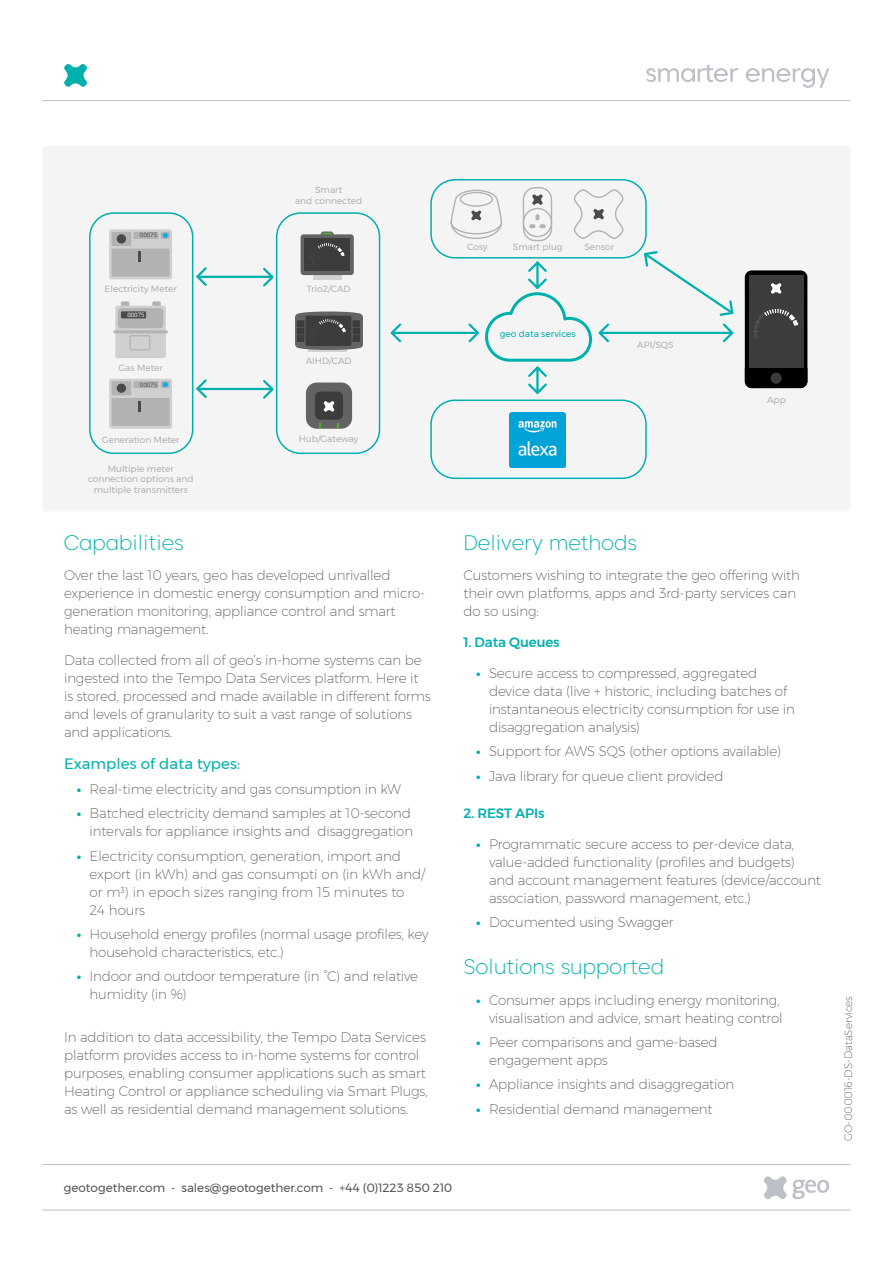
<style>
.page{position:relative;width:893px;height:1263px;background:#fff}
.page>*{position:absolute;margin:0;border:0;box-sizing:border-box;transform-origin:0 0}
.t1{font:200 21px "Caros Soft";color:#00b0ad}
.t2{font:15px "Montserrat";letter-spacing:.005em;color:#00b0ad}
.t3{font:200 13.5px/18px "Montserrat";letter-spacing:-.01em;color:#575756}
.t4{font:500 13.5px "Montserrat";letter-spacing:-.01em;color:#00b0ad}
.t5{font:12px "Montserrat";letter-spacing:-.005em;color:#575756}
.t6{font:200 10.5px "Montserrat";letter-spacing:-.01em;color:#575756}
.t7{font:9px/10.5px "Montserrat";color:#b3b2b2;text-align:center}
.t8{font:9px "Montserrat";color:#00b0ad}
.t9{font:6px "Open Sans";color:#4a4a49}
.t10{font:6px "Open Sans";color:#fff}
.s1{font-weight:700;color:#00b0ad}
</style>
<div class="page">
<div style="left:43px;top:146px;width:807px;height:365px;background:#f4f4f4;border-radius:4px"></div>
<div style="left:306px;top:382px;width:46px;height:47px;background:#646363;border-radius:11px"></div>
<div style="left:315px;top:392px;width:28px;height:28px;background:#3c3c3b;border-radius:5px"></div>
<svg style="left:337px;top:423px;width:2px;height:6px"></svg>
<svg style="left:319px;top:423px;width:2px;height:6px"></svg>
<svg style="left:323px;top:401px;width:12px;height:11px"></svg>
<div style="left:109px;top:229px;width:63px;height:50px;background:#d0d0d0;border-radius:2px"></div>
<div style="left:112px;top:249px;width:58px;height:28px;background:#b3b2b2"></div>
<div style="left:112px;top:232px;width:19px;height:14px;background:#b3b2b2"></div>
<div style="left:161px;top:232px;width:9px;height:7px;background:#b3b2b2"></div>
<div style="left:134px;top:232px;width:25px;height:7px;background:#b3b2b2"></div>
<div style="left:117px;top:234px;width:9px;height:9px;background:#4a4a49;border-radius:50%"></div>
<svg style="left:163px;top:233px;width:5px;height:5px"></svg>
<svg style="left:139px;top:252px;width:2px;height:10px"></svg>
<div style="left:109px;top:379px;width:63px;height:50px;background:#d0d0d0;border-radius:2px"></div>
<div style="left:112px;top:398px;width:58px;height:28px;background:#b3b2b2"></div>
<div style="left:112px;top:381px;width:19px;height:14px;background:#b3b2b2"></div>
<svg style="left:161px;top:381px;width:9px;height:7px"></svg>
<div style="left:134px;top:381px;width:25px;height:7px;background:#b3b2b2"></div>
<div style="left:117px;top:384px;width:9px;height:9px;background:#4a4a49;border-radius:50%"></div>
<svg style="left:163px;top:382px;width:5px;height:5px"></svg>
<svg style="left:139px;top:401px;width:2px;height:10px"></svg>
<div style="left:121px;top:301px;width:8px;height:9px;background:#b3b2b2;border-radius:2px"></div>
<div style="left:152px;top:301px;width:9px;height:9px;background:#b3b2b2;border-radius:2px"></div>
<div style="left:115px;top:306px;width:51px;height:52px;background:#d0d0d0;border-radius:2px"></div>
<div style="left:118px;top:308px;width:45px;height:20px;background:#b3b2b2;border-radius:4px"></div>
<hr style="left:113px;top:330px;width:55px;height:3px;background:#b3b2b2">
<div style="left:121px;top:311px;width:25px;height:7px;background:#4a4a49"></div>
<hr style="left:313px;top:275px;width:28px;height:4px;background:#d0d0d0">
<hr style="left:308px;top:348px;width:39px;height:4px;background:#d0d0d0">
<div style="left:301px;top:234px;width:53px;height:41px;background:#646363;border-radius:3px"></div>
<div style="left:304px;top:238px;width:46px;height:33px;background:#3c3c3b"></div>
<svg style="left:309px;top:231px;width:37px;height:26px"></svg>
<div style="left:745px;top:270px;width:62px;height:118px;background:#000;border-radius:7px"></div>
<svg style="left:745px;top:372px;width:62px;height:16px"></svg>
<div style="left:771px;top:373px;width:11px;height:11px;background:#3c3c3b;border-radius:50%"></div>
<div style="left:749px;top:275px;width:54px;height:93px;background:#3c3c3b"></div>
<div style="left:89px;top:212px;width:104px;height:242px;border:2px solid #00b0ad;border-radius:24px"></div>
<div style="left:276px;top:212px;width:104px;height:242px;border:2px solid #00b0ad;border-radius:24px"></div>
<div style="left:430px;top:179px;width:217px;height:80px;border:2px solid #00b0ad;border-radius:24px"></div>
<div style="left:430px;top:399px;width:217px;height:80px;border:2px solid #00b0ad;border-radius:24px"></div>
<svg style="left:295px;top:311px;width:68px;height:39px;background:#555554"></svg>
<svg style="left:754px;top:309px;width:45px;height:30px"></svg>
<svg style="left:129px;top:335px;width:21px;height:15px"></svg>
<hr style="left:600px;top:332px;width:132px;height:2px;background:#00b0ad">
<hr style="left:197px;top:276px;width:75px;height:2px;background:#00b0ad">
<hr style="left:392px;top:332px;width:86px;height:2px;background:#00b0ad">
<svg style="left:450px;top:187px;width:176px;height:207px"></svg>
<svg style="left:390px;top:323px;width:13px;height:20px"></svg>
<svg style="left:261px;top:266px;width:15px;height:23px"></svg>
<svg style="left:196px;top:267px;width:13px;height:19px"></svg>
<hr style="left:197px;top:388px;width:75px;height:2px;background:#00b0ad">
<svg style="left:261px;top:378px;width:15px;height:23px"></svg>
<svg style="left:196px;top:379px;width:13px;height:19px"></svg>
<svg style="left:642px;top:251px;width:92px;height:92px"></svg>
<svg style="left:771px;top:283px;width:11px;height:11px"></svg>
<img style="left:510px;top:412px;width:56px;height:56px">
<svg style="left:746px;top:68px;width:83px;height:20px"></svg>
<svg style="left:646px;top:65px;width:92px;height:17px"></svg>
<hr style="left:43px;top:100px;width:807px;height:1px;background:#bdc0c7">
<svg style="left:64px;top:64px;width:23px;height:23px"></svg>
<hr style="left:43px;top:1209px;width:807px;height:1px;background:#bdc0c7">
<hr style="left:43px;top:1164px;width:807px;height:1px;background:#bdc0c7">
<svg style="left:764px;top:1176px;width:65px;height:23px"></svg>
<p class="t9" style="left:140px;top:231px;width:19px">00075</p>
<p class="t7" style="left:105px;top:283px;width:74px">Electricity Meter</p>
<p class="t10" style="left:127px;top:311px;width:19px">00075</p>
<p class="t7" style="left:119px;top:362px;width:46px">Gas Meter</p>
<p class="t9" style="left:140px;top:380px;width:19px">00075</p>
<p class="t7" style="left:102px;top:434px;width:79px">Generation Meter</p>
<p class="t7" style="left:88px;top:463px;width:107px">Multiple meter connection options and multiple transmitters</p>
<p class="t7" style="left:295px;top:185px;width:69px">Smart<br>and connected</p>
<p class="t7" style="left:307px;top:283px;width:45px">Trio2/CAD</p>
<p class="t7" style="left:306px;top:355px;width:47px">AIHD/CAD</p>
<p class="t7" style="left:299px;top:433px;width:61px">Hub/Gateway</p>
<h1 class="t1" style="left:64px;top:529px;width:122px">Capabilities</h1>
<p class="t3" style="left:64px;top:566px;width:362px">Over the last 10 years, geo has developed unrivalled experience in domestic energy consumption and micro&shy;generation monitoring, appliance control and smart heating management.</p>
<p class="t3" style="left:64px;top:651px;width:368px">Data collected from all of geo’s in-home systems can be ingested into the Tempo Data Services platform. Here it is stored, processed and made available in different forms and levels of granularity to suit a vast range of solutions and applications.</p>
<p class="t2" style="left:64px;top:752px;width:178px">Examples of data types:</p>
<p class="t3" style="left:77px;top:780px;width:326px"><span class="s1">•</span> Real-time electricity and gas consumption in kW</p>
<p class="t3" style="left:77px;top:804px;width:338px;text-align:right"><span class="s1">•</span> Batched electricity demand samples at 10-second intervals for appliance insights and disaggregation</p>
<p class="t3" style="left:90px;top:846px;width:337px;text-indent:-13px"><span class="s1">•</span> Electricity consumption, generation, import and export (in kWh) and gas consumpti on (in kWh and/ or m3) in epoch sizes ranging from 15 minutes to<br>24 hours</p>
<p class="t3" style="left:90px;top:925px;width:340px;text-indent:-13px"><span class="s1">•</span> Household energy profiles (normal usage profiles, key household characteristics, etc.)</p>
<p class="t3" style="left:90px;top:967px;width:330px;text-indent:-13px"><span class="s1">•</span> Indoor and outdoor temperature (in °C) and relative humidity (in %)</p>
<p class="t3" style="left:64px;top:1028px;width:365px">In addition to data accessibility, the Tempo Data Services platform provides access to in-home systems for control purposes, enabling consumer applications such as smart Heating Control or appliance scheduling via Smart Plugs, as well as residential demand management solutions.</p>
<p class="t7" style="left:467px;top:242px;width:22px">Cosy</p>
<p class="t7" style="left:513px;top:242px;width:51px">Smart plug</p>
<p class="t7" style="left:584px;top:242px;width:31px">Sensor</p>
<p class="t8" style="left:500px;top:327px;width:77px">geo data services</p>
<p class="t7" style="left:637px;top:339px;width:38px">API/SQS</p>
<p class="t7" style="left:767px;top:395px;width:20px">App</p>
<h1 class="t1" style="left:463px;top:529px;width:175px">Delivery methods</h1>
<p class="t3" style="left:463px;top:566px;width:338px">Customers wishing to integrate the geo offering with their own platforms, apps and 3rd-party services can do so using:</p>
<p class="t4" style="left:463px;top:632px;width:98px">1. Data Queues</p>
<p class="t3" style="left:489px;top:664px;width:307px;text-indent:-13px"><span class="s1">•</span> Secure access to compressed, aggregated device data (live + historic, including batches of instantaneous electricity consumption for use in disaggregation analysis)</p>
<p class="t3" style="left:476px;top:742px;width:306px"><span class="s1">•</span> Support for AWS SQS (other options available)</p>
<p class="t3" style="left:476px;top:767px;width:249px"><span class="s1">•</span> Java library for queue client provided</p>
<p class="t4" style="left:463px;top:802px;width:83px">2. REST APIs</p>
<p class="t3" style="left:489px;top:834px;width:333px;text-indent:-13px"><span class="s1">•</span> Programmatic secure access to per-device data, value-added functionality (profiles and budgets) and account management features (device/account association, password management, etc.)</p>
<p class="t3" style="left:476px;top:913px;width:199px"><span class="s1">•</span> Documented using Swagger</p>
<h1 class="t1" style="left:463px;top:953px;width:202px">Solutions supported</h1>
<p class="t3" style="left:476px;top:990px;width:308px;text-align:right"><span class="s1">•</span> Consumer apps including energy monitoring, visualisation and advice, smart heating control</p>
<p class="t3" style="left:489px;top:1033px;width:230px;text-indent:-13px"><span class="s1">•</span> Peer comparisons and game-based engagement apps</p>
<p class="t3" style="left:476px;top:1075px;width:260px"><span class="s1">•</span> Appliance insights and disaggregation</p>
<p class="t3" style="left:476px;top:1100px;width:238px"><span class="s1">•</span> Residential demand management</p>
<p class="t5" style="left:64px;top:1178px;width:390px">geotogether.com - sales@geotogether.com - +44 (0)1223 850 210</p>
<p class="t6" style="left:840px;top:1141px;width:147px;rotate:-90deg">GO-000016-DS-DataServices</p>
</div>
